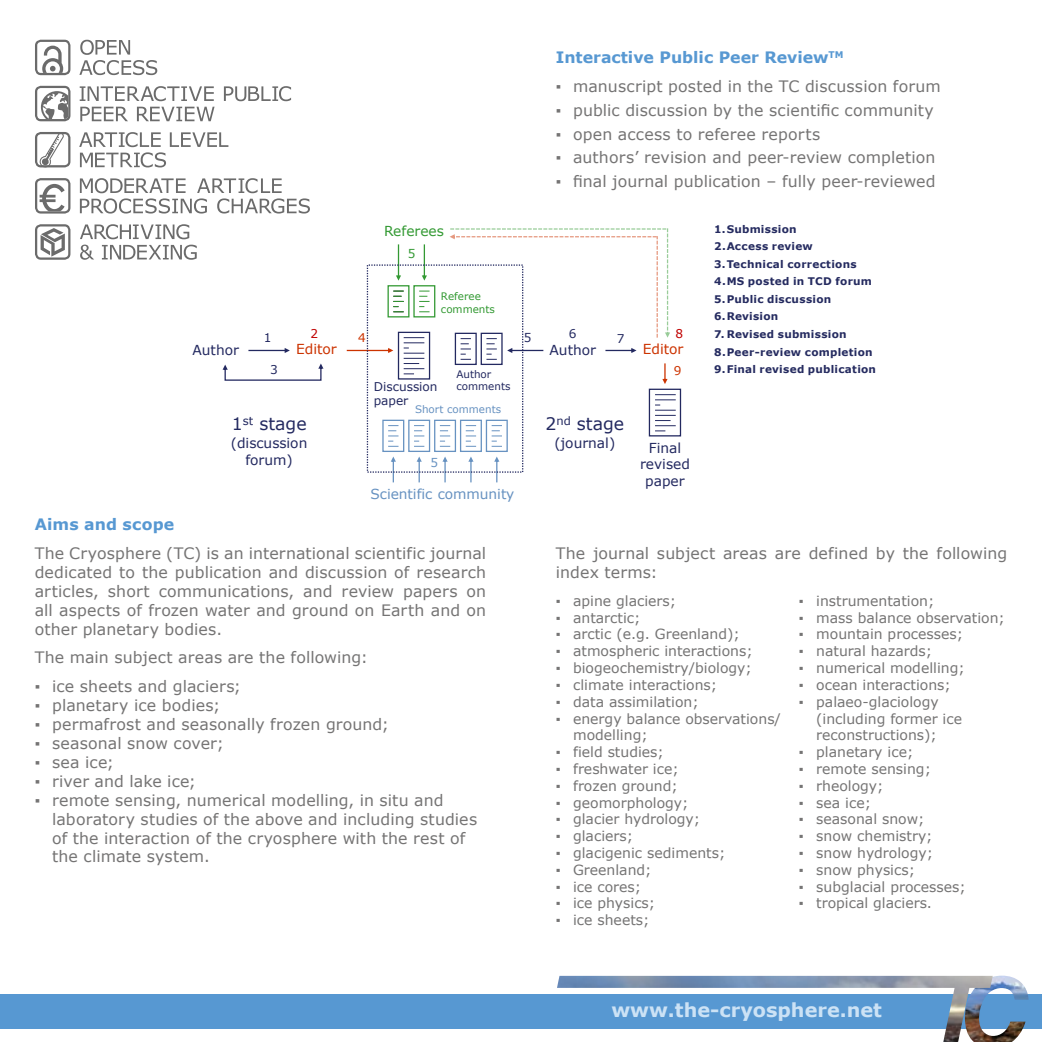
<style>
.page{position:relative;width:1042px;height:1042px;background:#fff}
.page>*{position:absolute;margin:0;border:0;box-sizing:border-box;transform-origin:0 0}
.t1{font:700 19.25px "Verdana";color:#cce2f5}
.t2{font:17.32px "Verdana";color:#232960}
.t3{font:15.75px/18.9px "Verdana";letter-spacing:.01em;color:#757474}
.t4{font:700 15.75px "Verdana";color:#5798d2}
.t5{font:14px/16.8px "Verdana";color:#757474}
.t6{font:13.83px/16.6px "Verdana";color:#232960;text-align:center}
.t7{font:13.83px "Verdana";color:#6792c1}
.t8{font:13.83px "Verdana";color:#c30}
.t9{font:13.83px "Verdana";color:#393}
.t10{font:12.08px/14.5px "Verdana";color:#232960}
.t11{font:12.08px "Verdana";color:#c30}
.t12{font:12.08px "Verdana";color:#c00000}
.t13{font:12.08px "Verdana";color:#393}
.t14{font:12.08px "Verdana";color:#6792c1}
.t15{font:700 10.5px/17.5px "Verdana";letter-spacing:.025em;color:#252b60}
.t16{font:10.33px/12.4px "Verdana";color:#393}
.t17{font:10.33px/12.4px "Verdana";color:#232960}
.t18{font:10.33px "Verdana";color:#6792c1}
</style>
<div class="page">
<div style="left:0;top:994px;width:1042px;height:35px;background:#5798d2"></div>
<img style="left:965px;top:975px;width:63px;height:67px">
<img style="left:557px;top:976px;width:436px;height:66px">
<svg style="left:80px;top:86px;width:134px;height:15px"></svg>
<svg style="left:224px;top:86px;width:67px;height:15px"></svg>
<svg style="left:80px;top:107px;width:48px;height:14px"></svg>
<svg style="left:137px;top:107px;width:77px;height:14px"></svg>
<svg style="left:35px;top:86px;width:35px;height:35px"></svg>
<svg style="left:79px;top:40px;width:78px;height:35px"></svg>
<svg style="left:35px;top:40px;width:35px;height:35px"></svg>
<svg style="left:35px;top:132px;width:35px;height:35px"></svg>
<svg style="left:79px;top:132px;width:149px;height:35px"></svg>
<svg style="left:35px;top:224px;width:35px;height:36px"></svg>
<svg style="left:80px;top:224px;width:109px;height:15px"></svg>
<svg style="left:80px;top:245px;width:14px;height:15px"></svg>
<svg style="left:102px;top:245px;width:95px;height:15px"></svg>
<svg style="left:35px;top:178px;width:35px;height:36px"></svg>
<svg style="left:80px;top:178px;width:230px;height:36px"></svg>
<svg style="left:248px;top:348px;width:42px;height:5px"></svg>
<svg style="left:223px;top:363px;width:100px;height:18px"></svg>
<div style="left:398px;top:332px;width:32px;height:47px;border:1px solid #232960"></div>
<svg style="left:404px;top:337px;width:20px;height:37px"></svg>
<svg style="left:347px;top:348px;width:46px;height:5px"></svg>
<svg style="left:396px;top:244px;width:5px;height:37px"></svg>
<svg style="left:422px;top:244px;width:5px;height:37px"></svg>
<div style="left:413px;top:285px;width:22px;height:32px;border:1px solid #393"></div>
<div style="left:387px;top:285px;width:22px;height:32px;border:1px solid #393"></div>
<svg style="left:419px;top:291px;width:10px;height:21px"></svg>
<svg style="left:393px;top:291px;width:11px;height:21px"></svg>
<div style="left:382px;top:420px;width:22px;height:32px;border:1px solid #6792c1"></div>
<div style="left:408px;top:420px;width:22px;height:32px;border:1px solid #6792c1"></div>
<div style="left:434px;top:420px;width:22px;height:32px;border:1px solid #6792c1"></div>
<div style="left:460px;top:420px;width:22px;height:32px;border:1px solid #6792c1"></div>
<div style="left:486px;top:420px;width:22px;height:32px;border:1px solid #6792c1"></div>
<svg style="left:388px;top:425px;width:10px;height:22px"></svg>
<svg style="left:414px;top:425px;width:10px;height:22px"></svg>
<svg style="left:440px;top:425px;width:10px;height:22px"></svg>
<svg style="left:466px;top:425px;width:10px;height:22px"></svg>
<svg style="left:492px;top:425px;width:10px;height:22px"></svg>
<svg style="left:391px;top:456px;width:5px;height:26px"></svg>
<svg style="left:417px;top:456px;width:5px;height:26px"></svg>
<svg style="left:442px;top:456px;width:6px;height:26px"></svg>
<svg style="left:468px;top:456px;width:5px;height:26px"></svg>
<svg style="left:494px;top:456px;width:5px;height:26px"></svg>
<svg style="left:449px;top:228px;width:221px;height:156px"></svg>
<div style="left:649px;top:389px;width:32px;height:47px;border:1px solid #232960"></div>
<svg style="left:655px;top:394px;width:21px;height:37px"></svg>
<p class="t9" style="left:384px;top:222px;width:61px">Referees</p>
<p class="t13" style="left:408px;top:245px;width:9px">5</p>
<p class="t6" style="left:193px;top:342px;width:48px">Author</p>
<p class="t10" style="left:264px;top:331px;width:9px">1</p>
<p class="t10" style="left:270px;top:362px;width:9px">3</p>
<p class="t12" style="left:311px;top:325px;width:9px">2</p>
<p class="t8" style="left:296px;top:340px;width:42px">Editor</p>
<p class="t2" style="left:232px;top:412px;width:76px">1<sup>st</sup> stage</p>
<p class="t6" style="left:231px;top:435px;width:78px">(discussion forum)</p>
<p class="t11" style="left:358px;top:330px;width:9px">4</p>
<p class="t16" style="left:441px;top:290px;width:55px">Referee comments</p>
<p class="t17" style="left:456px;top:368px;width:55px">Author comments</p>
<p class="t10" style="left:374px;top:379px;width:65px">Discussion paper</p>
<p class="t18" style="left:415px;top:402px;width:87px">Short comments</p>
<p class="t14" style="left:431px;top:454px;width:9px">5</p>
<p class="t7" style="left:370px;top:485px;width:145px">Scientific community</p>
<p class="t4" style="left:35px;top:513px;width:141px">Aims and scope</p>
<p class="t3" style="left:35px;top:544px;width:453px;text-align:justify">The Cryosphere (TC) is an international scientific journal dedicated to the publication and discussion of research articles, short communications, and review papers on all aspects of frozen water and ground on Earth and on other planetary bodies.</p>
<p class="t3" style="left:35px;top:648px;width:335px">The main subject areas are the following:</p>
<p class="t3" style="left:35px;top:677px;width:208px">▪ ice sheets and glaciers;</p>
<p class="t3" style="left:35px;top:696px;width:187px">▪ planetary ice bodies;</p>
<p class="t3" style="left:35px;top:715px;width:355px">▪ permafrost and seasonally frozen ground;</p>
<p class="t3" style="left:35px;top:733px;width:191px">▪ seasonal snow cover;</p>
<p class="t3" style="left:35px;top:752px;width:81px">▪ sea ice;</p>
<p class="t3" style="left:35px;top:771px;width:163px">▪ river and lake ice;</p>
<p class="t3" style="left:52px;top:790px;width:426px;text-indent:-17px">▪ remote sensing, numerical modelling, in situ and laboratory studies of the above and including studies of the interaction of the cryosphere with the rest of the climate system.</p>
<p class="t10" style="left:524px;top:331px;width:9px">5</p>
<p class="t4" style="left:556px;top:46px;width:289px">Interactive Public Peer Review<sup>TM</sup></p>
<p class="t3" style="left:556px;top:76px;width:386px">▪ manuscript posted in the TC discussion forum</p>
<p class="t3" style="left:556px;top:100px;width:380px">▪ public discussion by the scientific community</p>
<p class="t3" style="left:556px;top:124px;width:266px">▪ open access to referee reports</p>
<p class="t3" style="left:556px;top:148px;width:381px">▪ authors’ revision and peer-review completion</p>
<p class="t3" style="left:556px;top:172px;width:381px">▪ final journal publication – fully peer-reviewed</p>
<p class="t10" style="left:569px;top:326px;width:9px">6</p>
<p class="t6" style="left:550px;top:342px;width:48px">Author</p>
<p class="t10" style="left:617px;top:331px;width:9px">7</p>
<p class="t12" style="left:675px;top:325px;width:9px">8</p>
<p class="t11" style="left:674px;top:362px;width:9px">9</p>
<p class="t8" style="left:643px;top:340px;width:42px">Editor</p>
<p class="t15" style="left:714px;top:220px;width:159px">1.Submission<br>2.Access review<br>3.Technical corrections<br>4.MS posted in TCD forum<br>5.Public discussion<br>6.Revision</p>
<p class="t15" style="left:714px;top:325px;width:163px">7. Revised submission<br>8.Peer-review completion<br>9.Final revised publication</p>
<p class="t2" style="left:545px;top:412px;width:80px">2<sup>nd</sup> stage</p>
<p class="t6" style="left:554px;top:435px;width:62px">(journal)</p>
<p class="t6" style="left:640px;top:439px;width:51px">Final revised paper</p>
<p class="t3" style="left:556px;top:544px;width:453px">The journal subject areas are defined by the following index terms:</p>
<p class="t5" style="left:556px;top:592px;width:122px">▪ apine glaciers;</p>
<p class="t5" style="left:556px;top:609px;width:86px">▪ antarctic;</p>
<p class="t5" style="left:556px;top:626px;width:186px">▪ arctic (e.g. Greenland);</p>
<p class="t5" style="left:556px;top:642px;width:199px">▪ atmospheric interactions;</p>
<p class="t5" style="left:556px;top:659px;width:198px">▪ biogeochemistry/biology;</p>
<p class="t5" style="left:556px;top:676px;width:163px">▪ climate interactions;</p>
<p class="t5" style="left:556px;top:693px;width:144px">▪ data assimilation;</p>
<p class="t5" style="left:573px;top:710px;width:209px;text-indent:-17px">▪ energy balance observations/ modelling;</p>
<p class="t5" style="left:556px;top:743px;width:110px">▪ field studies;</p>
<p class="t5" style="left:556px;top:760px;width:124px">▪ freshwater ice;</p>
<p class="t5" style="left:556px;top:777px;width:124px">▪ frozen ground;</p>
<p class="t5" style="left:556px;top:794px;width:134px">▪ geomorphology;</p>
<p class="t5" style="left:556px;top:810px;width:146px">▪ glacier hydrology;</p>
<p class="t5" style="left:556px;top:827px;width:79px">▪ glaciers;</p>
<p class="t5" style="left:556px;top:844px;width:171px">▪ glacigenic sediments;</p>
<p class="t5" style="left:556px;top:861px;width:97px">▪ Greenland;</p>
<p class="t5" style="left:556px;top:878px;width:87px">▪ ice cores;</p>
<p class="t5" style="left:556px;top:894px;width:101px">▪ ice physics;</p>
<p class="t5" style="left:556px;top:911px;width:95px">▪ ice sheets;</p>
<p class="t5" style="left:799px;top:592px;width:137px">▪ instrumentation;</p>
<p class="t5" style="left:799px;top:609px;width:208px">▪ mass balance observation;</p>
<p class="t5" style="left:799px;top:626px;width:166px">▪ mountain processes;</p>
<p class="t5" style="left:799px;top:642px;width:135px">▪ natural hazards;</p>
<p class="t5" style="left:799px;top:659px;width:167px">▪ numerical modelling;</p>
<p class="t5" style="left:799px;top:676px;width:154px">▪ ocean interactions;</p>
<p class="t5" style="left:816px;top:693px;width:147px;text-indent:-17px">▪ palaeo-glaciology (including former ice reconstructions);</p>
<p class="t5" style="left:799px;top:743px;width:116px">▪ planetary ice;</p>
<p class="t5" style="left:799px;top:760px;width:134px">▪ remote sensing;</p>
<p class="t5" style="left:799px;top:777px;width:86px">▪ rheology;</p>
<p class="t5" style="left:799px;top:794px;width:74px">▪ sea ice;</p>
<p class="t5" style="left:799px;top:810px;width:127px">▪ seasonal snow;</p>
<p class="t5" style="left:799px;top:827px;width:135px">▪ snow chemistry;</p>
<p class="t5" style="left:799px;top:844px;width:136px">▪ snow hydrology;</p>
<p class="t5" style="left:799px;top:861px;width:118px">▪ snow physics;</p>
<p class="t5" style="left:799px;top:878px;width:168px">▪ subglacial processes;</p>
<p class="t5" style="left:799px;top:894px;width:135px">▪ tropical glaciers.</p>
<p class="t1" style="left:611px;top:996px;width:272px">www.the-cryosphere.net</p>
</div>
